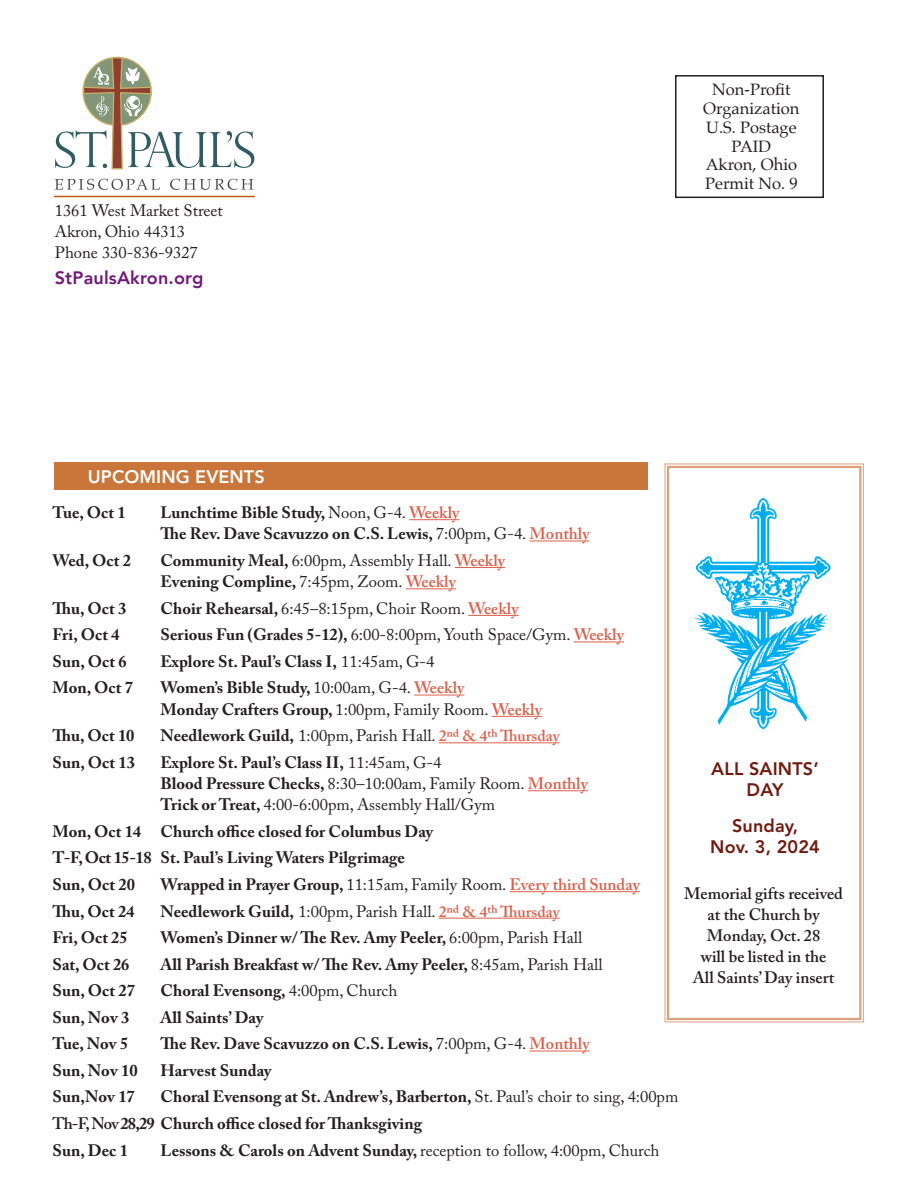
<style>
.page{position:relative;width:918px;height:1188px;background:#fff}
.page>*{position:absolute;margin:0;border:0;box-sizing:border-box;transform-origin:0 0}
.Title_Style{font:800 18px "Avenir LT Std";letter-spacing:.01em;color:#701a11}
.t1{font:800 18px "Avenir";letter-spacing:.01em;color:#711977}
.t2{font:800 18px "Avenir LT Std";letter-spacing:.005em;color:#fff}
.t3{font:700 16.5px "Adobe Caslon Pro";color:#231f20}
.t4{font:16.5px "Adobe Caslon Pro";color:#231f20}
.t5{font:600 16.5px "Adobe Caslon Pro";color:#231f20}
.t6{font:16.5px "Palatino";color:#231f20}
.s1{font-weight:400}
.s2{font-weight:600;color:#db5f49}
.s3{font-weight:700}
.s4{font-weight:600;font-size:15.75px;color:#db5f49}
.s5{font-weight:600}
</style>
<div class="page">
<svg style="left:55px;top:179px;width:105px;height:11px"></svg>
<svg style="left:170px;top:179px;width:83px;height:11px"></svg>
<svg style="left:55px;top:56px;width:199px;height:114px"></svg>
<div style="left:675px;top:75px;width:149px;height:123px;border:2px solid #231f20"></div>
<hr style="left:54px;top:196px;width:201px;height:1px;background:#bf5b16">
<div style="left:54px;top:463px;width:594px;height:27px;background:#ca763a"></div>
<svg style="left:664px;top:463px;width:200px;height:560px"></svg>
<div style="left:667px;top:466px;width:194px;height:554px;border:2px solid #de9f7b"></div>
<hr style="left:409px;top:519px;width:51px;height:1px;background:#db5f49">
<hr style="left:529px;top:541px;width:61px;height:1px;background:#db5f49">
<hr style="left:455px;top:567px;width:50px;height:1px;background:#db5f49">
<hr style="left:406px;top:588px;width:50px;height:1px;background:#db5f49">
<hr style="left:468px;top:615px;width:51px;height:1px;background:#db5f49">
<hr style="left:574px;top:642px;width:50px;height:1px;background:#db5f49">
<hr style="left:414px;top:695px;width:50px;height:1px;background:#db5f49">
<hr style="left:492px;top:716px;width:50px;height:1px;background:#db5f49">
<hr style="left:439px;top:742px;width:121px;height:1px;background:#db5f49">
<hr style="left:528px;top:790px;width:60px;height:1px;background:#db5f49">
<hr style="left:510px;top:891px;width:130px;height:1px;background:#db5f49">
<hr style="left:439px;top:918px;width:121px;height:1px;background:#db5f49">
<hr style="left:529px;top:1051px;width:61px;height:1px;background:#db5f49">
<p class="t4" style="left:55px;top:201px;width:168px">1361 West Market Street</p>
<p class="t4" style="left:55px;top:222px;width:132px">Akron, Ohio 44313</p>
<p class="t4" style="left:55px;top:243px;width:145px">Phone 330-836-9327</p>
<p class="t1" style="left:55px;top:264px;width:150px">StPaulsAkron.org</p>
<p class="t2" style="left:88px;top:466px;width:178px">UPCOMING EVENTS</p>
<p class="t6" style="left:712px;top:76px;width:80px">Non-Profit</p>
<p class="t6" style="left:703px;top:95px;width:98px">Organization</p>
<p class="t6" style="left:706px;top:114px;width:92px">U.S. Postage</p>
<p class="t6" style="left:732px;top:132px;width:41px">PAID</p>
<p class="t6" style="left:706px;top:151px;width:93px">Akron, Ohio</p>
<p class="t6" style="left:705px;top:170px;width:94px">Permit No. 9</p>
<p class="t3" style="left:52px;top:503px;width:75px">Tue, Oct 1</p>
<p class="t3" style="left:160px;top:503px;width:301px">Lunchtime Bible Study, <span class="s1">Noon, G-4.</span> <span class="s2">Weekly</span></p>
<p class="t3" style="left:160px;top:524px;width:431px">The Rev. Dave Scavuzzo on C.S. Lewis, <span class="s1">7:00pm, G-4.</span> <span class="s2">Monthly</span></p>
<p class="t3" style="left:52px;top:551px;width:80px">Wed, Oct 2</p>
<p class="t4" style="left:160px;top:551px;width:346px"><span class="s3">Community Meal,</span> 6:00pm, Assembly Hall. <span class="s2">Weekly</span></p>
<p class="t3" style="left:161px;top:572px;width:297px">Evening Compline, <span class="s1">7:45pm, Zoom.</span> <span class="s2">Weekly</span></p>
<p class="t3" style="left:52px;top:598px;width:75px">Thu, Oct 3</p>
<p class="t4" style="left:160px;top:598px;width:360px"><span class="s3">Choir Rehearsal,</span> 6:45–8:15pm, Choir Room. <span class="s2">Weekly</span></p>
<p class="t3" style="left:52px;top:625px;width:69px">Fri, Oct 4</p>
<p class="t4" style="left:160px;top:625px;width:465px"><span class="s3">Serious Fun (Grades 5-12),</span> 6:00-8:00pm, Youth Space/Gym. <span class="s2">Weekly</span></p>
<p class="t3" style="left:52px;top:652px;width:76px">Sun, Oct 6</p>
<p class="t3" style="left:160px;top:652px;width:275px">Explore St. Paul’s Class I, <span class="s1">11:45am, G-4</span></p>
<p class="t3" style="left:52px;top:678px;width:82px">Mon, Oct 7</p>
<p class="t3" style="left:160px;top:678px;width:306px">Women’s Bible Study, <span class="s1">10:00am, G-4.</span> <span class="s2">Weekly</span></p>
<p class="t3" style="left:160px;top:699px;width:383px">Monday Crafters Group, <span class="s1">1:00pm, Family Room.</span> <span class="s2">Weekly</span></p>
<p class="t3" style="left:52px;top:726px;width:84px">Thu, Oct 10</p>
<p class="t4" style="left:160px;top:726px;width:401px"><span class="s3">Needlework Guild,</span> 1:00pm, Parish Hall. <span class="s4">2nd &amp; 4th Thursday</span></p>
<p class="t3" style="left:52px;top:752px;width:84px">Sun, Oct 13</p>
<p class="t3" style="left:160px;top:752px;width:282px">Explore St. Paul’s Class II, <span class="s1">11:45am, G-4</span></p>
<p class="t4" style="left:160px;top:774px;width:429px"><span class="s3">Blood Pressure Checks,</span> 8:30–10:00am, Family Room. <span class="s2">Monthly</span></p>
<p class="t4" style="left:160px;top:795px;width:336px"><span class="s3">Trick or Treat,</span> 4:00-6:00pm, Assembly Hall/Gym</p>
<p class="t3" style="left:52px;top:822px;width:382px">Mon, Oct 14 Church office closed for Columbus Day</p>
<p class="t3" style="left:52px;top:848px;width:354px">T-F, Oct 15-18 St. Paul’s Living Waters Pilgrimage</p>
<p class="t3" style="left:52px;top:875px;width:84px">Sun, Oct 20</p>
<p class="t3" style="left:160px;top:875px;width:481px">Wrapped in Prayer Group, <span class="s1">11:15am, Family Room.</span> <span class="s2">Every third Sunday</span></p>
<p class="t3" style="left:52px;top:901px;width:84px">Thu, Oct 24</p>
<p class="t4" style="left:160px;top:901px;width:401px"><span class="s3">Needlework Guild,</span> 1:00pm, Parish Hall. <span class="s4">2nd &amp; 4th Thursday</span></p>
<p class="t3" style="left:52px;top:928px;width:77px">Fri, Oct 25</p>
<p class="t3" style="left:160px;top:928px;width:423px">Women’s Dinner w/ The Rev. Amy Peeler, <span class="s1">6:00pm, Parish Hall</span></p>
<p class="t3" style="left:52px;top:954px;width:79px">Sat, Oct 26</p>
<p class="t3" style="left:160px;top:954px;width:444px">All Parish Breakfast w/ The Rev. Amy Peeler, <span class="s1">8:45am, Parish Hall</span></p>
<p class="t3" style="left:52px;top:981px;width:84px">Sun, Oct 27</p>
<p class="t3" style="left:160px;top:981px;width:238px">Choral Evensong, <span class="s1">4:00pm, Church</span></p>
<p class="t3" style="left:52px;top:1007px;width:78px">Sun, Nov 3</p>
<p class="t3" style="left:160px;top:1007px;width:104px">All Saints’ Day</p>
<p class="t3" style="left:52px;top:1034px;width:77px">Tue, Nov 5</p>
<p class="t3" style="left:160px;top:1034px;width:431px">The Rev. Dave Scavuzzo on C.S. Lewis, <span class="s1">7:00pm, G-4.</span> <span class="s2">Monthly</span></p>
<p class="t3" style="left:52px;top:1061px;width:87px">Sun, Nov 10</p>
<p class="t3" style="left:160px;top:1061px;width:112px">Harvest Sunday</p>
<p class="t3" style="left:52px;top:1087px;width:84px">Sun,Nov 17</p>
<p class="t3" style="left:160px;top:1087px;width:519px">Choral Evensong at St. Andrew’s, Barberton, <span class="s1">St. Paul’s choir to sing, 4:00pm</span></p>
<p class="t3" style="left:53px;top:1114px;width:371px"><span class="s5">Th-F, Nov</span> 28,29 Church office closed for Thanksgiving</p>
<p class="t3" style="left:52px;top:1140px;width:77px">Sun, Dec 1</p>
<p class="t4" style="left:160px;top:1140px;width:500px"><span class="s3">Lessons &amp; Carols on Advent Sunday,</span> reception to follow, 4:00pm, Church</p>
<p class="Title_Style" style="left:711px;top:758px;width:109px">ALL SAINTS’</p>
<p class="Title_Style" style="left:747px;top:779px;width:39px">DAY</p>
<p class="Title_Style" style="left:732px;top:815px;width:68px">Sunday,</p>
<p class="Title_Style" style="left:710px;top:836px;width:111px">Nov. 3, 2024</p>
<p class="t5" style="left:684px;top:884px;width:158px">Memorial gifts received</p>
<p class="t5" style="left:707px;top:905px;width:114px">at the Church by</p>
<p class="t5" style="left:707px;top:926px;width:115px">Monday, Oct. 28</p>
<p class="t5" style="left:701px;top:947px;width:127px">will be listed in the</p>
<p class="t5" style="left:693px;top:968px;width:142px">All Saints’ Day insert</p>
</div>
